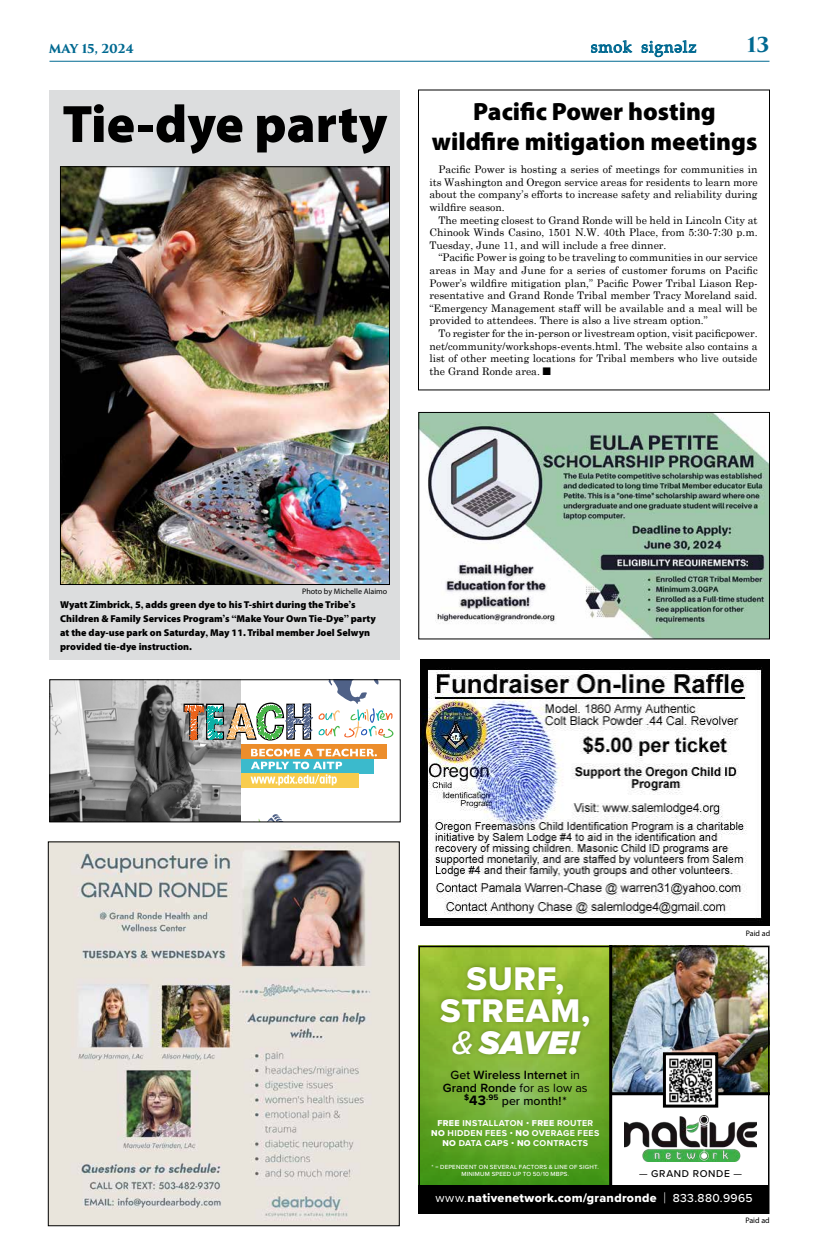
<style>
.page{position:relative;width:819px;height:1260px;background:#fff}
.page>*{position:absolute;margin:0;border:0;box-sizing:border-box;transform-origin:0 0}
.t1{font:900 53px "Myriad Pro";color:#000}
.t2{font:34px/32px "Proxima Nova Extrabld";letter-spacing:.02em;color:#fff;text-align:center}
.t3{font:italic 900 34px "Proxima Nova";color:#fff}
.t4{font:900 25px/30px "Myriad Pro";color:#000;text-align:center}
.t5{font:700 20px "Trajan Pro 3";color:#006991}
.t6{font:16px "Chinuk Wawa Normal";letter-spacing:.05em;color:#006991}
.t7{font:12.5px "Proxima Nova Extrabld";letter-spacing:.025em;color:#fff}
.t8{font:600 12.3px/13.2px "Proxima Nova";letter-spacing:.005em;color:#000;text-align:center}
.t9{font:700 12px "Trajan Pro 3";color:#006991}
.t10{font:10.5px/12.6px "Century Schoolbook";color:#000;text-align:justify}
.t11{font:500 10.2px "Proxima Nova";letter-spacing:.065em;color:#000}
.t12{font:900 10px/14px "Myriad Pro";color:#000}
.t13{font:700 8.8px/9.7px "Proxima Nova";letter-spacing:.04em;color:#fff;text-align:center}
.t14{font:8px "Myriad Pro";color:#000}
.t15{font:500 6.2px/7.1px "Proxima Nova";letter-spacing:.035em;color:#fff;text-align:center}
.s1{font-family:"Monotype Sorts"}
.s2{font-family:"Century Schoolbook";font-weight:700}
.s3{font-weight:500}
.s4{font-weight:400}
.s5{font-weight:700;font-size:14.1px}
.s6{font-family:"Proxima Nova Extrabld";font-weight:400}
.s7{font-family:"Proxima Nova"}
.s8{font-family:"Proxima Nova";font-weight:300;font-size:15.6px}
.s9{font-family:"Proxima Nova";font-weight:500;font-size:12px}
</style>
<div class="page">
<hr style="left:50px;top:61px;width:720px;height:1px;background:#006991">
<svg style="left:591px;top:40px;width:41px;height:13px"></svg>
<svg style="left:641px;top:40px;width:56px;height:17px"></svg>
<div style="left:50px;top:90px;width:350px;height:570px;background:#dcddde"></div>
<div style="left:418px;top:90px;width:352px;height:300px;border:1px solid #000"></div>
<div style="left:579px;top:946px;width:191px;height:148px;background:#000;opacity:.3"></div>
<svg style="left:421px;top:949px;width:188px;height:236px;background:#70ac2e"></svg>
<div style="left:436px;top:962px;width:158px;height:97px;background:#000;opacity:.25"></div>
<img style="left:625px;top:1115px;width:131px;height:47px">
<hr style="left:611px;top:1092px;width:159px;height:3px;background:#000">
<hr style="left:609px;top:946px;width:3px;height:267px;background:#000">
<img style="left:667px;top:1056px;width:47px;height:47px">
<div style="left:663px;top:1052px;width:55px;height:56px;border:3px solid #000"></div>
<div style="left:418px;top:1185px;width:352px;height:28px;background:#000"></div>
<div style="left:418px;top:946px;width:352px;height:267px;border:2px solid #000"></div>
<img style="left:421px;top:660px;width:349px;height:265px">
<img style="left:420px;top:414px;width:348px;height:223px">
<div style="left:418px;top:412px;width:352px;height:227px;border:1px solid #000"></div>
<img style="left:62px;top:168px;width:326px;height:415px">
<div style="left:60px;top:166px;width:330px;height:419px;border:1px solid #000"></div>
<img style="left:52px;top:681px;width:190px;height:139px">
<svg style="left:183px;top:681px;width:211px;height:60px"></svg>
<svg style="left:254px;top:814px;width:30px;height:9px"></svg>
<div style="left:241px;top:744px;width:146px;height:15px;background:#ec8d2b"></div>
<div style="left:242px;top:759px;width:132px;height:15px;background:#3bbacc"></div>
<div style="left:242px;top:773px;width:117px;height:15px;background:#f8cc4d"></div>
<svg style="left:251px;top:749px;width:126px;height:7px"></svg>
<svg style="left:251px;top:762px;width:91px;height:23px"></svg>
<div style="left:50px;top:679px;width:350px;height:143px;border:1px solid #000"></div>
<img style="left:50px;top:844px;width:348px;height:380px">
<div style="left:48px;top:842px;width:352px;height:384px;border:1px solid #000"></div>
<p class="t9" style="left:49px;top:39px;width:87px">MAY 15, 2024</p>
<h3 class="t6" style="left:591px;top:38px;width:107px">sNok signflz</h3>
<h3 class="t5" style="left:747px;top:30px;width:24px">13</h3>
<h1 class="t1" style="left:62px;top:89px;width:327px">Tie-dye party</h1>
<h3 class="t4" style="left:432px;top:96px;width:327px">Pacific Power hosting wildfire mitigation meetings</h3>
<p class="t10" style="left:429px;top:162px;width:330px;text-indent:9px">Pacific Power is hosting a series of meetings for communities in its Washington and Oregon service areas for residents to learn more about the company’s efforts to increase safety and reliability during wildfire season.</p>
<p class="t10" style="left:429px;top:213px;width:330px;text-indent:9px">The meeting closest to Grand Ronde will be held in Lincoln City at Chinook Winds Casino, 1501 N.W. 40th Place, from 5:30-7:30 p.m.<br>Tuesday, June 11, and will include a free dinner.</p>
<p class="t10" style="left:429px;top:250px;width:330px;text-indent:9px">“Pacific Power is going to be traveling to communities in our service areas in May and June for a series of customer forums on Pacific Power’s wildfire mitigation plan,” Pacific Power Tribal Liason Rep&shy;resentative and Grand Ronde Tribal member Tracy Moreland said. “Emergency Management staff will be available and a meal will be provided to attendees. There is also a live stream option.”</p>
<p class="t10" style="left:429px;top:326px;width:330px;text-indent:9px">To register for the in-person or livestream option, visit pacificpower. net/community/workshops-events.html. The website also contains a list of other meeting locations for Tribal members who live outside the Grand Ronde area. <span class="s1">n</span></p>
<p class="t14" style="left:302px;top:586px;width:87px">Photo by Michelle Alaimo</p>
<p class="t12" style="left:60px;top:597px;width:317px">Wyatt Zimbrick<span class="s2">,</span> 5<span class="s2">,</span> adds green dye to his T-shirt during the Tribe<span class="s2">’</span>s Children &amp; Family Services Program<span class="s2">’</span>s <span class="s2">“</span>Make Your Own Tie-Dye<span class="s2">”</span> party at the day-use park on Saturday<span class="s2">,</span> May 11. Tribal member Joel Selwyn provided tie-dye instruction.</p>
<h2 class="t2" style="left:440px;top:962px;width:152px">SURF,<br>STREAM,</h2>
<h2 class="t3" style="left:452px;top:1017px;width:128px"><span class="s3">&amp;</span>SAVE!</h2>
<p class="t8" style="left:443px;top:1068px;width:146px"><span class="s3">Get</span> Wireless Internet <span class="s4">in<br></span>Grand Ronde <span class="s4">for as low as </span><sup>$</sup><span class="s5">43</span><sup>.95</sup> <span class="s3">per month</span>!*</p>
<p class="t13" style="left:431px;top:1118px;width:170px"><span class="s6">FREE</span> INSTALLATON • <span class="s6">FREE</span> ROUTER<br><span class="s6">NO</span> HIDDEN FEES • <span class="s6">NO</span> OVERAGE FEES<br><span class="s6">NO</span> DATA CAPS • <span class="s6">NO</span> CONTRACTS</p>
<p class="t15" style="left:432px;top:1163px;width:169px"><span class="s4">* =</span> DEPENDENT ON SEVERAL FACTORS &amp; LINE OF SIGHT.<br>MINIMUM SPEED UP TO 50/10 MBPS<span class="s4">.</span></p>
<p class="t14" style="left:746px;top:928px;width:26px">Paid ad</p>
<p class="t11" style="left:639px;top:1166px;width:105px"><span class="s4">—</span> GRAND RONDE <span class="s4">—</span></p>
<p class="t7" style="left:435px;top:1189px;width:319px"><span class="s7">www.</span>nativenetwork.com/grandronde <span class="s8">|</span> <span class="s9">833.880.9965</span></p>
<p class="t14" style="left:745px;top:1215px;width:26px">Paid ad</p>
</div>
